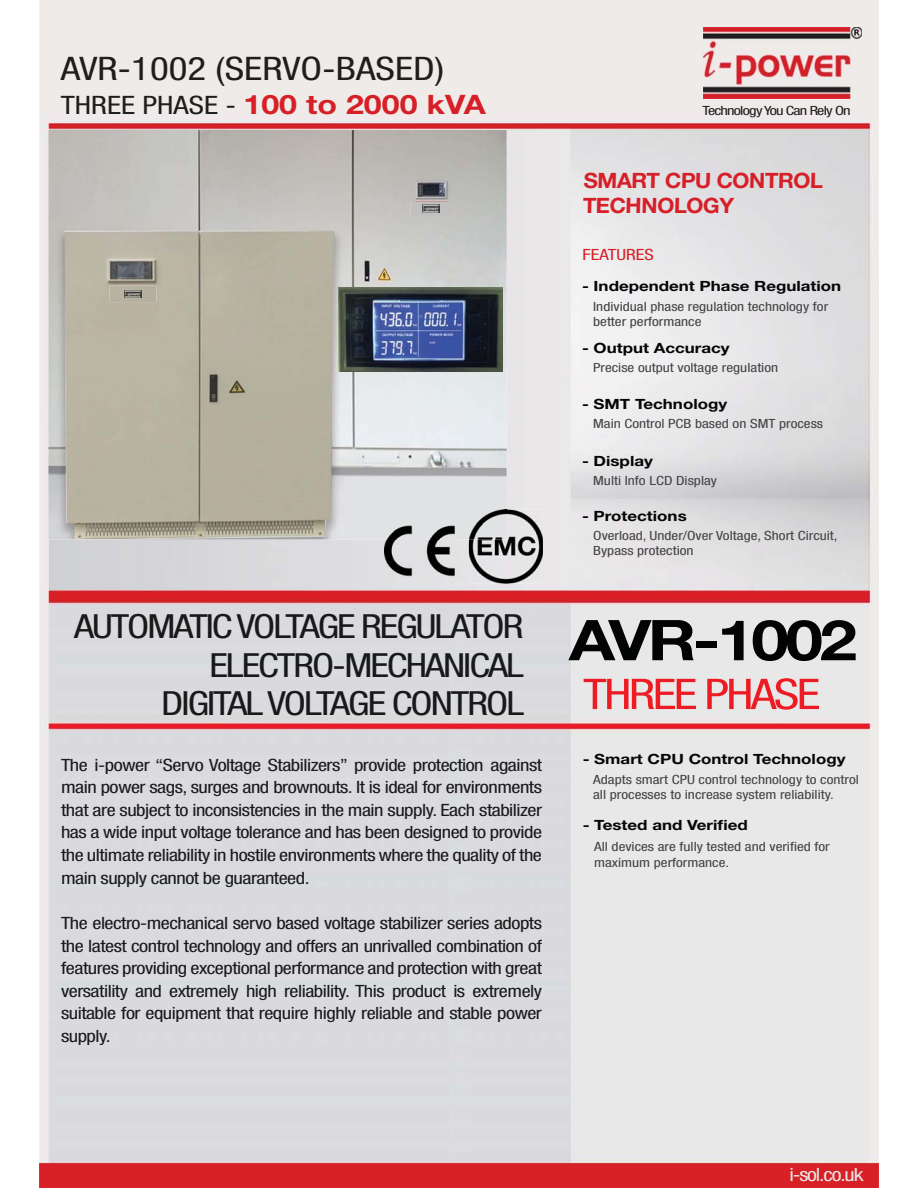
<style>
.page{position:relative;width:918px;height:1188px;background:#fff}
.page>*{position:absolute;margin:0;border:0;box-sizing:border-box;transform-origin:0 0}
.t1{font:700 56.25px "Helvetica Neue LT Std";letter-spacing:-.05em;color:#020303;scale:1.2 1}
.t2{font:condensed 42.3px "Helvetica Neue LT Std";letter-spacing:-.05em;color:#ed1c24;scale:1.2 1}
.t3{font:condensed 33.3px/38.7px "Helvetica Neue LT Std";letter-spacing:-.05em;color:#191919;text-align:right;scale:1.2 1}
.t4{font:condensed 32.4px "Helvetica Neue LT Std";color:#201d1e;scale:1.2 1}
.t5{font:700 26.85px "Helvetica Neue LT Std";color:#d71f27;scale:1.2 1}
.t6{font:700 21.15px/25.3px "Helvetica Neue LT Std";color:#d71f27;scale:1.05 1}
.t7{font:condensed 18.3px "Helvetica Neue LT Std";letter-spacing:-.05em;color:#e8e7e8;scale:1.2 1}
.t8{font:condensed 16.95px/22.6px "Helvetica Neue LT Std";letter-spacing:-.025em;color:#191919;text-align:justify;scale:1.2 1}
.t9{font:condensed 15.45px "Helvetica Neue LT Std";color:#d71f27;scale:1.2 1}
.t10{font:700 14.1px "Helvetica Neue LT Std";color:#050606;scale:1.2 1}
.t11{font:condensed 12.75px/15.3px "Helvetica Neue LT Std";color:#424141;scale:1.2 1}
.t12{font:condensed 12.75px "Helvetica Neue LT Std";letter-spacing:-.05em;color:#201d1e;scale:1.28 1}
.s1{font-weight:400;font-stretch:condensed;font-size:25.35px;color:#201d1e}
</style>
<div class="page">
<img style="left:39px;top:0;width:840px;height:1188px">
<img style="left:703px;top:27px;width:159px;height:71px">
<img style="left:48px;top:130px;width:459px;height:409px">
<div style="left:344px;top:477px;width:163px;height:60px;background:#e1e2e4"></div>
<div style="left:411px;top:202px;width:40px;height:13px;background:#c1c0be"></div>
<img style="left:422px;top:205px;width:17px;height:7px">
<svg style="left:109px;top:286px;width:47px;height:16px"></svg>
<img style="left:125px;top:290px;width:16px;height:8px">
<img style="left:339px;top:287px;width:163px;height:85px">
<img style="left:384px;top:525px;width:71px;height:52px">
<img style="left:469px;top:510px;width:74px;height:74px">
<img style="left:469px;top:537px;width:38px;height:2px">
<img style="left:469px;top:510px;width:38px;height:27px">
<h3 class="t4" style="left:61px;top:57px;width:321px">AVR-1002 (SERVO-BASED)</h3>
<h3 class="t5" style="left:61px;top:95px;width:356px"><span class="s1">THREE PHASE -</span> 100 to 2000 kVA</h3>
<h3 class="t3" style="left:74px;top:609px;width:376px">AUTOMATIC VOLTAGE REGULATOR<br>ELECTRO-MECHANICAL<br>DIGITAL VOLTAGE CONTROL</h3>
<p class="t8" style="left:61px;top:755px;width:402px">The i-power “Servo Voltage Stabilizers” provide protection against main power sags, surges and brownouts. It is ideal for environments that are subject to inconsistencies in the main supply. Each stabilizer has a wide input voltage tolerance and has been designed to provide the ultimate reliability in hostile environments where the quality of the main supply cannot be guaranteed.</p>
<p class="t8" style="left:61px;top:913px;width:402px">The electro-mechanical servo based voltage stabilizer series adopts the latest control technology and offers an unrivalled combination of features providing exceptional performance and protection with great versatility and extremely high reliability. This product is extremely suitable for equipment that require highly reliable and stable power supply.</p>
<p class="t12" style="left:703px;top:106px;width:117px">Technology You Can Rely On</p>
<p class="t6" style="left:583px;top:170px;width:231px">SMART CPU CONTROL<br>TECHNOLOGY</p>
<p class="t9" style="left:583px;top:249px;width:61px">FEATURES</p>
<p class="t10" style="left:582px;top:281px;width:218px">- Independent Phase Regulation</p>
<p class="t11" style="left:593px;top:300px;width:197px">Individual phase regulation technology for better performance</p>
<p class="t10" style="left:582px;top:342px;width:125px">- Output Accuracy</p>
<p class="t11" style="left:593px;top:361px;width:156px">Precise output voltage regulation</p>
<p class="t10" style="left:582px;top:399px;width:122px">- SMT Technology</p>
<p class="t11" style="left:593px;top:417px;width:193px">Main Control PCB based on SMT process</p>
<p class="t10" style="left:582px;top:456px;width:61px">- Display</p>
<p class="t11" style="left:593px;top:474px;width:105px">Multi Info LCD Display</p>
<p class="t10" style="left:582px;top:510px;width:89px">- Protections</p>
<p class="t11" style="left:593px;top:529px;width:205px">Overload, Under/Over Voltage, Short Circuit,<br>Bypass protection</p>
<h1 class="t1" style="left:569px;top:620px;width:242px">AVR-1002</h1>
<h2 class="t2" style="left:583px;top:679px;width:199px">THREE PHASE</h2>
<p class="t10" style="left:583px;top:754px;width:220px">- Smart CPU Control Technology</p>
<p class="t11" style="left:593px;top:773px;width:223px">Adapts smart CPU control technology to control all processes to increase system reliability.</p>
<p class="t10" style="left:583px;top:820px;width:139px">- Tested and Verified</p>
<p class="t11" style="left:594px;top:840px;width:198px">All devices are fully tested and verified for maximum performance.</p>
<p class="t7" style="left:789px;top:1168px;width:63px">i-sol.co.uk</p>
</div>
